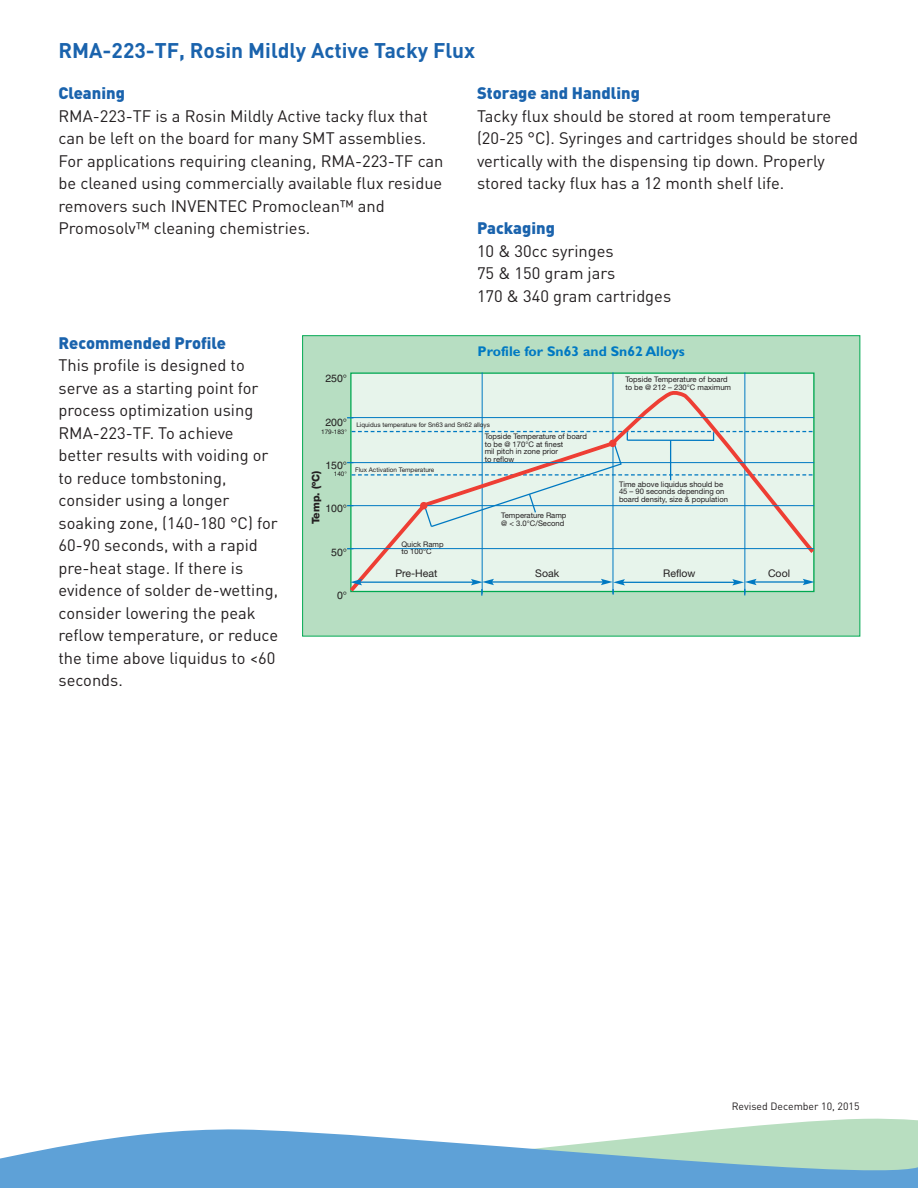
<style>
.page{position:relative;width:918px;height:1188px;background:#fff}
.page>*{position:absolute;margin:0;border:0;box-sizing:border-box;transform-origin:0 0}
.t1{font:700 21px "DIN";color:#1a63ad}
.t2{font:16.5px/22.5px "DIN";color:#231f20}
.t3{font:900 16.5px "DIN";color:#1a63ad}
.t4{font:700 14.1px "Gill Sans";color:#0079c2}
.t5{font:10.5px "DIN";color:#231f20}
.t6{font:10.5px "Helvetica Neue";color:#231f20}
.t7{font:10.5px "Helvetica";color:#231f20}
.t8{font:800 10.5px "Helvetica Neue";color:#231f20}
.t9{font:7.65px/7.6px "Helvetica Neue";color:#231f20}
.t10{font:6.45px "Helvetica Neue";color:#231f20}
.t11{font:6.45px "Helvetica";color:#231f20}
</style>
<div class="page">
<svg style="left:734px;top:1118px;width:184px;height:10px;fill:#b8dec0"></svg>
<svg style="left:0;top:1128px;width:918px;height:60px;background:#86bad7"></svg>
<div style="left:303px;top:336px;width:557px;height:300px;background:#b7dec2"></div>
<div style="left:302px;top:335px;width:558px;height:301px;border:1px solid #00a851"></div>
<div style="left:352px;top:374px;width:461px;height:217px;background:#e7f4eb"></div>
<hr style="left:482px;top:372px;width:1px;height:222px;background:#0079c2">
<hr style="left:613px;top:372px;width:1px;height:222px;background:#0079c2">
<hr style="left:745px;top:372px;width:1px;height:222px;background:#0079c2">
<svg style="left:347px;top:388px;width:468px;height:208px"></svg>
<hr style="left:352px;top:417px;width:462px;height:1px;background:#0079c2">
<hr style="left:352px;top:462px;width:462px;height:1px;background:#0079c2">
<hr style="left:352px;top:505px;width:462px;height:1px;background:#0079c2">
<hr style="left:352px;top:548px;width:462px;height:1px;background:#0079c2">
<svg style="left:347px;top:431px;width:466px;height:97px"></svg>
<hr style="left:360px;top:582px;width:113px;height:1px;background:#0079c2">
<svg style="left:350px;top:579px;width:12px;height:6px"></svg>
<svg style="left:471px;top:579px;width:23px;height:17px"></svg>
<p class="t1" style="left:58px;top:37px;width:418px">RMA-223-TF, Rosin Mildly Active Tacky Flux</p>
<p class="t3" style="left:58px;top:82px;width:68px">Cleaning</p>
<p class="t2" style="left:58px;top:104px;width:387px">RMA-223-TF is a Rosin Mildly Active tacky flux that can be left on the board for many SMT assemblies.<br>For applications requiring cleaning, RMA-223-TF can be cleaned using commercially available flux residue removers such INVENTEC Promoclean™ and Promosolv™ cleaning chemistries.</p>
<p class="t3" style="left:477px;top:82px;width:165px">Storage and Handling</p>
<p class="t2" style="left:477px;top:104px;width:383px">Tacky flux should be stored at room temperature (20-25 °C). Syringes and cartridges should be stored vertically with the dispensing tip down. Properly stored tacky flux has a 12 month shelf life.</p>
<p class="t3" style="left:477px;top:217px;width:79px">Packaging</p>
<p class="t2" style="left:477px;top:239px;width:138px">10 &amp; 30cc syringes</p>
<p class="t2" style="left:477px;top:262px;width:140px">75 &amp; 150 gram jars</p>
<p class="t2" style="left:477px;top:284px;width:196px">170 &amp; 340 gram cartridges</p>
<p class="t3" style="left:58px;top:332px;width:169px">Recommended Profile</p>
<p class="t2" style="left:58px;top:354px;width:221px">This profile is designed to serve as a starting point for process optimization using<br>RMA-223-TF. To achieve better results with voiding or to reduce tombstoning, consider using a longer soaking zone, (140-180 °C) for<br>60-90 seconds, with a rapid pre-heat stage. If there is evidence of solder de-wetting, consider lowering the peak reflow temperature, or reduce the time above liquidus to &lt;60 seconds.</p>
<p class="t7" style="left:325px;top:373px;width:23px">250°</p>
<p class="t7" style="left:325px;top:416px;width:23px">200°</p>
<p class="t7" style="left:325px;top:459px;width:23px">150°</p>
<p class="t7" style="left:325px;top:503px;width:23px">100°</p>
<p class="t7" style="left:331px;top:546px;width:17px">50°</p>
<p class="t7" style="left:337px;top:589px;width:12px">0°</p>
<p class="t11" style="left:321px;top:428px;width:27px">179-183°</p>
<p class="t11" style="left:334px;top:470px;width:15px">140°</p>
<p class="t8" style="left:309px;top:524px;width:55px;rotate:-90deg">Temp. (ºC)</p>
<p class="t4" style="left:478px;top:343px;width:209px">Profile for Sn63 and Sn62 Alloys</p>
<p class="t10" style="left:356px;top:421px;width:135px">Liquidus temperature for Sn63 and Sn62 alloys</p>
<p class="t10" style="left:355px;top:466px;width:81px">Flux Activation Temperature</p>
<p class="t9" style="left:401px;top:540px;width:44px">Quick Ramp to 100°C</p>
<p class="t9" style="left:485px;top:432px;width:104px">Topside Temperature of board to be @ 170°C at finest<br>mil pitch in zone prior<br>to reflow</p>
<p class="t9" style="left:501px;top:512px;width:67px">Temperature Ramp @ &lt; 3.0°C/Second</p>
<p class="t9" style="left:625px;top:375px;width:107px">Topside Temperature of board to be @ 212 – 230°C maximum</p>
<p class="t9" style="left:619px;top:480px;width:111px">Time above liquidus should be<br>45 – 90 seconds depending on board density, size &amp; population</p>
<p class="t6" style="left:395px;top:567px;width:44px">Pre-Heat</p>
<p class="t6" style="left:535px;top:567px;width:25px">Soak</p>
<p class="t6" style="left:663px;top:567px;width:34px">Reflow</p>
<p class="t6" style="left:768px;top:567px;width:23px">Cool</p>
<p class="t5" style="left:732px;top:1099px;width:129px">Revised December 10, 2015</p>
</div>
